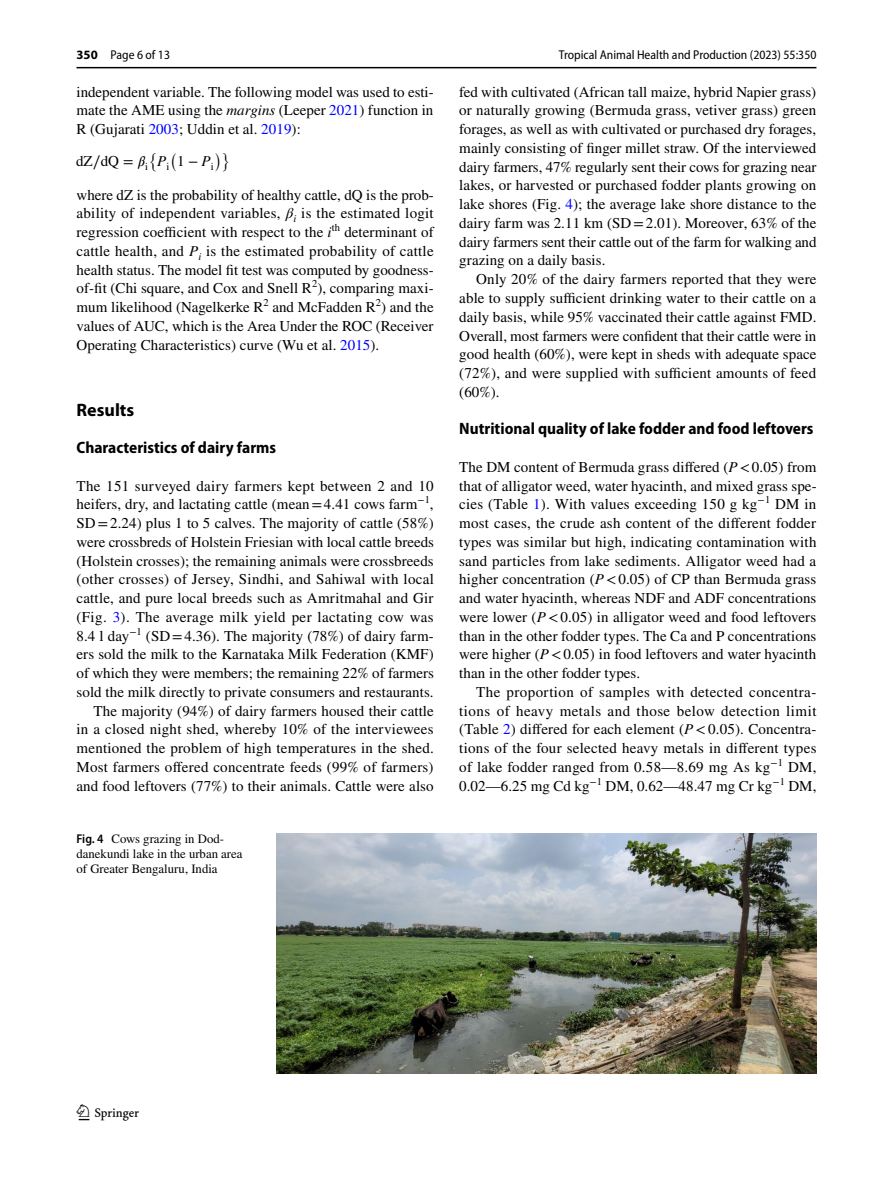
<style>
.page{position:relative;width:893px;height:1187px;background:#fff}
.page>*{position:absolute;margin:0;border:0;box-sizing:border-box;transform-origin:0 0}
.t1{font:22.5px "Springnew Regular 2";color:#000}
.t2{font:700 18px "Myriad Pro";color:#000}
.t3{font:700 semi-condensed 16.5px "Myriad Pro";color:#000}
.t4{font:15px/18.8px "STIX";letter-spacing:.005em;color:#000;text-align:justify}
.t5{font:15px "STIX Math Regular 2";color:#000}
.t6{font:15px "STIX Math Extensions Regular 2";color:#000}
.t7{font:15px "STIX General Regular 2";color:#000}
.t8{font:15px "STIX General Italic 2";color:#000}
.t9{font:12.75px/15px "STIX";color:#000}
.t10{font:semi-condensed 12.75px "Myriad Pro";color:#000}
.s1{font-weight:700;font-stretch:normal}
.s2{font-style:italic}
.s3{color:#00f}
.s4{font-family:"STIX Math Italic 2"}
.s5{font-family:"STIX Math Regular 2"}
.s6{font-family:"STIX General Italic 2"}
.s7{font-family:"Myriad Pro";font-weight:600;font-stretch:semi-condensed}
</style>
<div class="page">
<hr style="left:77px;top:67px;width:739px;height:1px;background:#000">
<img style="left:277px;top:833px;width:539px;height:240px">
<p class="t10" style="left:77px;top:48px;width:95px"><span class="s1">350</span> Page 6 of 13</p>
<p class="t4" style="left:77px;top:83px;width:359px">independent variable. The following model was used to esti&shy;mate the AME using the <span class="s2">margins</span> (Leeper <span class="s3">2021</span>) function in R (Gujarati <span class="s3">2003</span>; Uddin et al. <span class="s3">2019</span>):</p>
<p class="t5" style="left:76px;top:155px;width:73px">dZ∕dQ = <span class="s4">𝛽</span><sub>i</sub></p>
<p class="t6" style="left:149px;top:140px;width:10px">{</p>
<p class="t8" style="left:157px;top:152px;width:14px">P<sub>i</sub></p>
<p class="t6" style="left:170px;top:140px;width:9px">(</p>
<p class="t7" style="left:177px;top:152px;width:38px">1<span class="s5">−</span><span class="s6">P</span><sub>i</sub></p>
<p class="t6" style="left:214px;top:140px;width:17px">)}</p>
<p class="t4" style="left:77px;top:186px;width:359px">where dZ is the probability of healthy cattle, dQ is the prob&shy;ability of independent variables, <span class="s2">β</span><sub>i</sub> is the estimated logit regression coefficient with respect to the <span class="s2">i</span><sup>th</sup> determinant of cattle health, and <span class="s2">P</span><sub>i</sub> is the estimated probability of cattle health status. The model fit test was computed by goodness&shy;of-fit (Chi square, and Cox and Snell R<sup>2</sup>), comparing maxi&shy;mum likelihood (Nagelkerke R<sup>2</sup> and McFadden R<sup>2</sup>) and the values of AUC, which is the Area Under the ROC (Receiver Operating Characteristics) curve (Wu et al. <span class="s3">2015</span>).</p>
<p class="t2" style="left:77px;top:398px;width:59px">Results</p>
<p class="t3" style="left:77px;top:438px;width:201px">Characteristics of dairy farms</p>
<p class="t4" style="left:77px;top:477px;width:359px;text-align:right">The 151 surveyed dairy farmers kept between 2 and 10 heifers, dry, and lactating cattle (mean=4.41 cows farm<sup>−1</sup>, SD=2.24) plus 1 to 5 calves. The majority of cattle (58%) were crossbreds of Holstein Friesian with local cattle breeds (Holstein crosses); the remaining animals were crossbreeds (other crosses) of Jersey, Sindhi, and Sahiwal with local cattle, and pure local breeds such as Amritmahal and Gir (Fig. <span class="s3">3</span>). The average milk yield per lactating cow was 8.4 l day<sup>−1</sup> (SD=4.36). The majority (78%) of dairy farm&shy;ers sold the milk to the Karnataka Milk Federation (KMF) of which they were members; the remaining 22% of farmers sold the milk directly to private consumers and restaurants.<br>The majority (94%) of dairy farmers housed their cattle<br>in a closed night shed, whereby 10% of the interviewees mentioned the problem of high temperatures in the shed.<br>Most farmers offered concentrate feeds (99% of farmers) and food leftovers (77%) to their animals. Cattle were also</p>
<p class="t9" style="left:77px;top:832px;width:167px"><span class="s7">Fig. 4</span> Cows grazing in Dod&shy;danekundi lake in the urban area of Greater Bengaluru, India</p>
<p class="t10" style="left:559px;top:48px;width:259px">Tropical Animal Health and Production (2023) 55:350</p>
<p class="t4" style="left:459px;top:83px;width:359px">fed with cultivated (African tall maize, hybrid Napier grass) or naturally growing (Bermuda grass, vetiver grass) green forages, as well as with cultivated or purchased dry forages, mainly consisting of finger millet straw. Of the interviewed dairy farmers, 47% regularly sent their cows for grazing near lakes, or harvested or purchased fodder plants growing on lake shores (Fig. <span class="s3">4</span>); the average lake shore distance to the dairy farm was 2.11 km (SD=2.01). Moreover, 63% of the dairy farmers sent their cattle out of the farm for walking and grazing on a daily basis.</p>
<p class="t4" style="left:459px;top:271px;width:359px;text-indent:17px">Only 20% of the dairy farmers reported that they were able to supply sufficient drinking water to their cattle on a daily basis, while 95% vaccinated their cattle against FMD.<br>Overall, most farmers were confident that their cattle were in good health (60%), were kept in sheds with adequate space (72%), and were supplied with sufficient amounts of feed (60%).</p>
<p class="t3" style="left:459px;top:419px;width:356px">Nutritional quality of lake fodder and food leftovers</p>
<p class="t4" style="left:459px;top:458px;width:359px">The DM content of Bermuda grass differed (<span class="s2">P</span>&lt;0.05) from that of alligator weed, water hyacinth, and mixed grass spe&shy;cies (Table <span class="s3">1</span>). With values exceeding 150 g kg<sup>−1</sup> DM in most cases, the crude ash content of the different fodder types was similar but high, indicating contamination with sand particles from lake sediments. Alligator weed had a higher concentration (<span class="s2">P</span>&lt;0.05) of CP than Bermuda grass and water hyacinth, whereas NDF and ADF concentrations were lower (<span class="s2">P</span>&lt;0.05) in alligator weed and food leftovers than in the other fodder types. The Ca and P concentrations were higher (<span class="s2">P</span>&lt;0.05) in food leftovers and water hyacinth than in the other fodder types.</p>
<p class="t4" style="left:459px;top:683px;width:359px;text-indent:17px">The proportion of samples with detected concentra&shy;tions of heavy metals and those below detection limit (Table <span class="s3">2</span>) differed for each element (<span class="s2">P</span>&lt;0.05). Concentra&shy;tions of the four selected heavy metals in different types of lake fodder ranged from 0.58—8.69 mg As kg<sup>−1</sup> DM, 0.02—6.25 mg Cd kg<sup>−1</sup> DM, 0.62—48.47 mg Cr kg<sup>−1</sup> DM,</p>
<h1 class="t1" style="left:79px;top:1104px;width:62px">1 3</h1>
</div>
